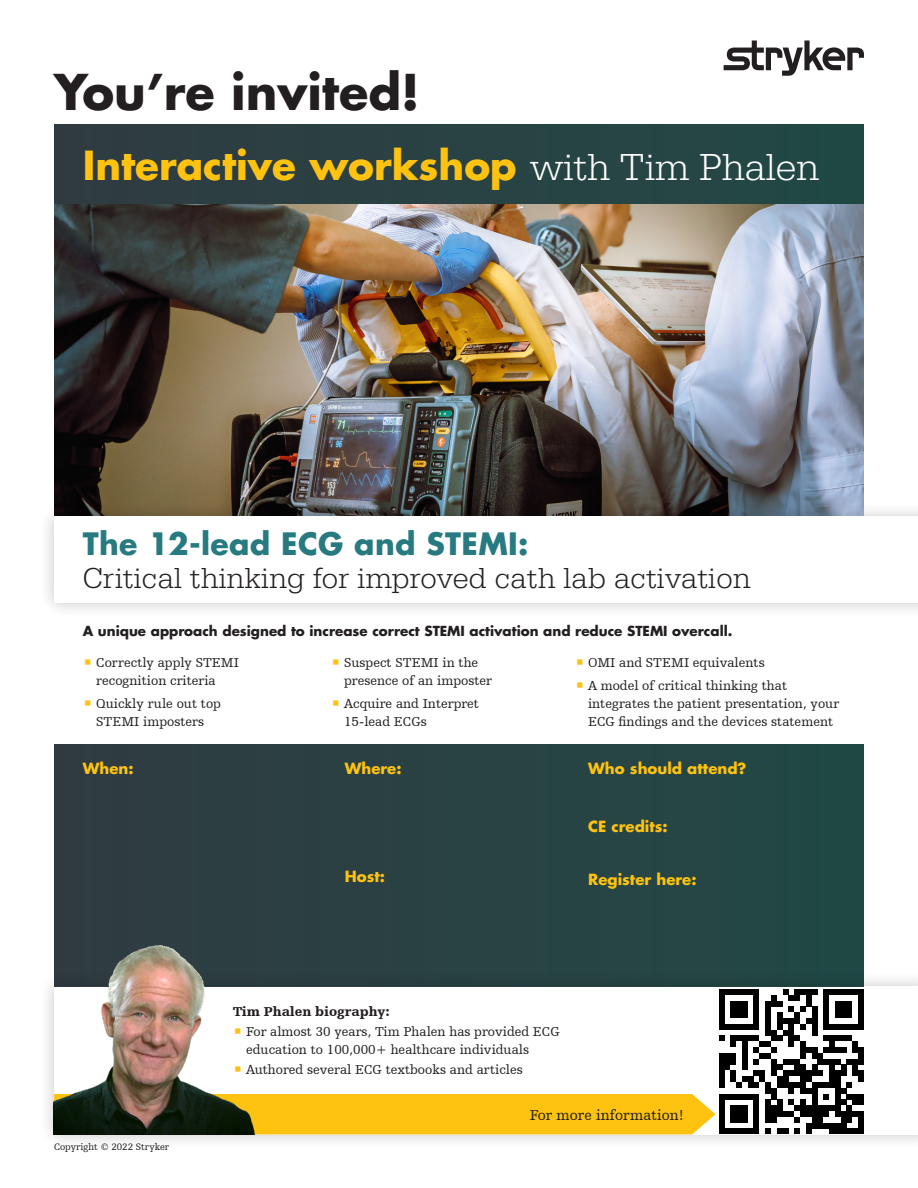
<style>
.page{position:relative;width:918px;height:1188px;background:#fff}
.page>*{position:absolute;margin:0;border:0;box-sizing:border-box;transform-origin:0 0}
.t1{font:700 48px "Futura For Stryker";color:#231f20}
.t2{font:700 39px "Futura For Stryker";color:#fec210}
.HEAD1{font:300 30px/33px "URW Egyptienne TOT";letter-spacing:.01em;color:#231f20}
.When_where{font:700 15px "Futura For Stryker";color:#fec210}
.t3{font:15px "Humanist Slabserif 712 BT";color:#231f20}
.t4{font:13.5px/18px "Humanist Slabserif 712 BT";color:#231f20}
.details_non_bold{font:700 13.5px "Futura For Stryker";color:#231f20}
.Head2{font:900 13.5px "Humanist Slabserif 712 BT";color:#231f20}
.Text{font:9.75px "Humanist Slabserif 712 BT";color:#231f20}
.s1{font-family:"URW Egyptienne TOT";font-weight:300;color:#fff}
.s2{font-family:"Futura For Stryker";font-weight:700;color:#277a7f}
</style>
<div class="page">
<div style="left:54px;top:745px;width:810px;height:241px;background:#294244"></div>
<img style="left:54px;top:204px;width:810px;height:297px">
<div style="left:54px;top:124px;width:810px;height:80px;background:#294244"></div>
<div style="left:39px;top:971px;width:879px;height:179px;background:#231f20;opacity:.25"></div>
<div style="left:54px;top:986px;width:864px;height:149px;background:#fff"></div>
<svg style="left:724px;top:40px;width:140px;height:36px"></svg>
<img style="left:54px;top:945px;width:203px;height:44px">
<div style="left:39px;top:501px;width:879px;height:117px;background:#231f20;opacity:.25"></div>
<div style="left:54px;top:517px;width:864px;height:86px;background:#fff"></div>
<svg style="left:54px;top:989px;width:810px;height:146px"></svg>
<p class="t1" style="left:54px;top:60px;width:367px">You’re invited!</p>
<p class="t2" style="left:83px;top:140px;width:738px">Interactive workshop <span class="s1">with Tim Phalen</span></p>
<p class="HEAD1" style="left:83px;top:529px;width:669px"><span class="s2">The 12-lead ECG and STEMI:<br></span>Critical thinking for improved cath lab activation</p>
<p class="details_non_bold" style="left:83px;top:622px;width:651px">A unique approach designed to increase correct STEMI activation and reduce STEMI overcall.</p>
<p class="t4" style="left:96px;top:654px;width:144px">Correctly apply STEMI recognition criteria</p>
<p class="t4" style="left:96px;top:694px;width:126px">Quickly rule out top<br>STEMI imposters</p>
<p class="t4" style="left:344px;top:654px;width:149px">Suspect STEMI in the presence of an imposter</p>
<p class="t4" style="left:344px;top:694px;width:136px">Acquire and Interpret<br>15-lead ECGs</p>
<p class="When_where" style="left:83px;top:758px;width:52px">When:</p>
<p class="When_where" style="left:345px;top:758px;width:58px">Where:</p>
<p class="When_where" style="left:345px;top:866px;width:42px">Host:</p>
<p class="t4" style="left:588px;top:654px;width:178px">OMI and STEMI equivalents</p>
<p class="t4" style="left:588px;top:676px;width:253px">A model of critical thinking that integrates the patient presentation, your<br>ECG findings and the devices statement</p>
<p class="When_where" style="left:588px;top:758px;width:160px">Who should attend?</p>
<p class="When_where" style="left:588px;top:816px;width:81px">CE credits:</p>
<p class="When_where" style="left:588px;top:869px;width:110px">Register here:</p>
<p class="Head2" style="left:233px;top:1003px;width:159px">Tim Phalen biography:</p>
<p class="t4" style="left:246px;top:1023px;width:315px">For almost 30 years, Tim Phalen has provided ECG education to 100,000+ healthcare individuals</p>
<p class="t4" style="left:246px;top:1060px;width:278px">Authored several ECG textbooks and articles</p>
<p class="Text" style="left:54px;top:1141px;width:117px">Copyright © 2022 Stryker</p>
<p class="t3" style="left:530px;top:1106px;width:156px">For more information!</p>
</div>
